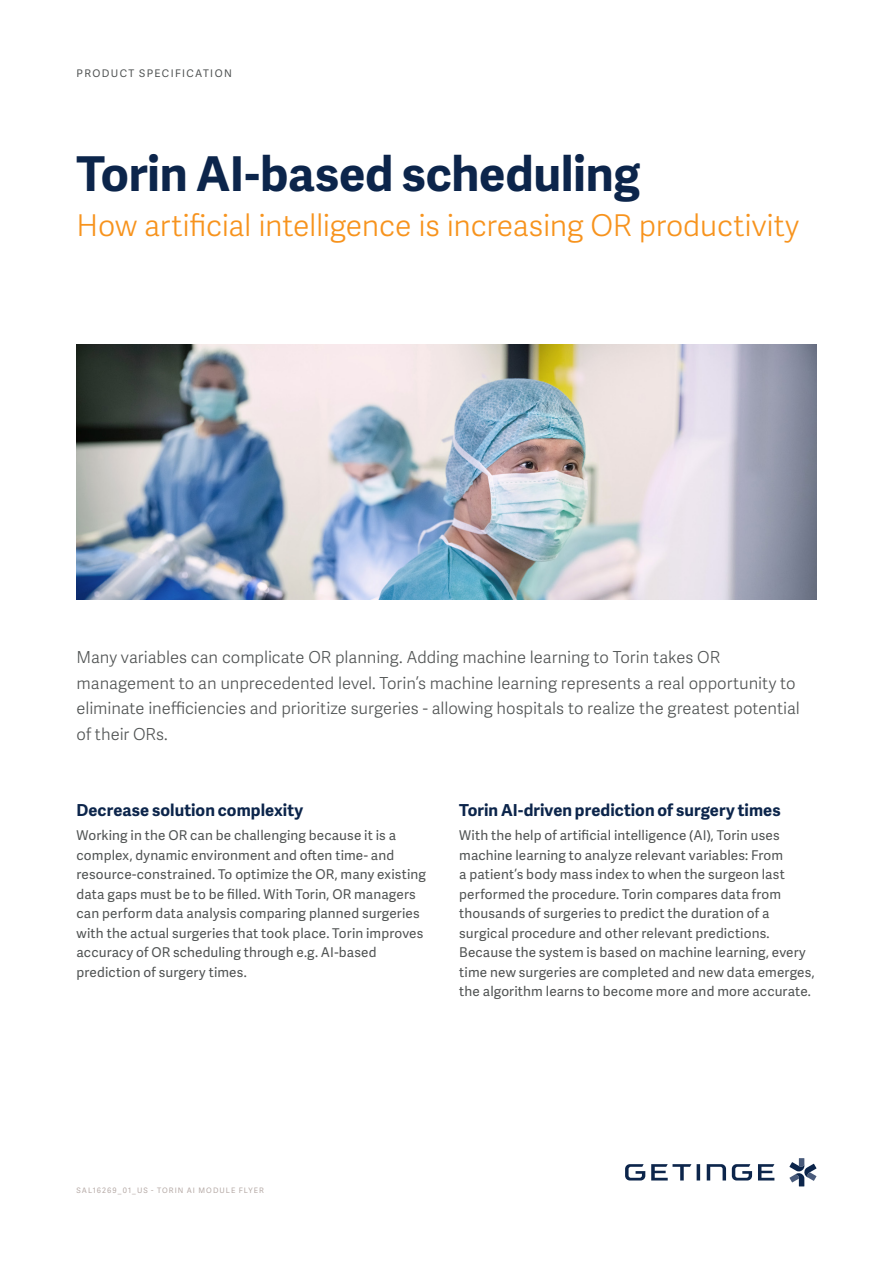
<style>
.page{position:relative;width:893px;height:1263px;background:#fff}
.page>*{position:absolute;margin:0;border:0;box-sizing:border-box;transform-origin:0 0}
.t1{font:700 48px "Adelle Sans";letter-spacing:-.005em;color:#0c254b}
.t2{font:300 30px "Adelle Sans";letter-spacing:-.01em;color:#f7931d}
.t3{font:300 16.5px/25.5px "Adelle Sans";color:#505353}
.t4{font:700 16.5px "Adelle Sans";letter-spacing:.005em;color:#0c254b}
.t5{font:13.5px/19.5px "Adelle Sans";letter-spacing:.01em;color:#505353}
.t6{font:10.5px "Adelle Sans";letter-spacing:.135em;color:#505353}
.t7{font:7.5px "Adelle Sans";letter-spacing:.14em;color:#b5a9a5}
</style>
<div class="page">
<img style="left:77px;top:344px;width:739px;height:256px">
<svg style="left:789px;top:1158px;width:27px;height:28px"></svg>
<svg style="left:758px;top:1164px;width:16px;height:16px"></svg>
<svg style="left:651px;top:1164px;width:40px;height:16px"></svg>
<svg style="left:697px;top:1164px;width:3px;height:16px"></svg>
<svg style="left:625px;top:1164px;width:20px;height:16px"></svg>
<svg style="left:732px;top:1164px;width:20px;height:16px"></svg>
<svg style="left:707px;top:1164px;width:19px;height:16px"></svg>
<p class="t6" style="left:77px;top:65px;width:17px">PROD</p>
<p class="t6" style="left:111px;top:65px;width:107px">UCT SPECI FICATION</p>
<h1 class="t1" style="left:77px;top:139px;width:565px">Torin AI-based scheduling</h1>
<h2 class="t2" style="left:77px;top:204px;width:724px">How artificial intelligence is increasing OR productivity</h2>
<p class="t3" style="left:77px;top:644px;width:725px">Many variables can complicate OR planning. Adding machine learning to Torin takes OR management to an unprecedented level. Torin’s machine learning represents a real opportunity to eliminate inefficiencies and prioritize surgeries - allowing hospitals to realize the greatest potential of their ORs.</p>
<p class="t4" style="left:77px;top:798px;width:228px">Decrease solution complexity</p>
<p class="t5" style="left:77px;top:825px;width:351px">Working in the OR can be challenging because it is a complex, dynamic environment and often time- and resource-constrained. To optimize the OR, many existing data gaps must be to be filled. With Torin, OR managers can perform data analysis comparing planned surgeries with the actual surgeries that took place. Torin improves accuracy of OR scheduling through e.g. AI-based prediction of surgery times.</p>
<p class="t4" style="left:459px;top:798px;width:323px">Torin AI-driven prediction of surgery times</p>
<p class="t5" style="left:459px;top:825px;width:357px">With the help of artificial intelligence (AI), Torin uses machine learning to analyze relevant variables: From<br>a patient’s body mass index to when the surgeon last performed the procedure. Torin compares data from thousands of surgeries to predict the duration of a surgical procedure and other relevant predictions.<br>Because the system is based on machine learning, every time new surgeries are completed and new data emerges, the algorithm learns to become more and more accurate.</p>
<p class="t7" style="left:77px;top:1185px;width:189px">SAL16269_01_US - Torin AI Module Flyer</p>
</div>
